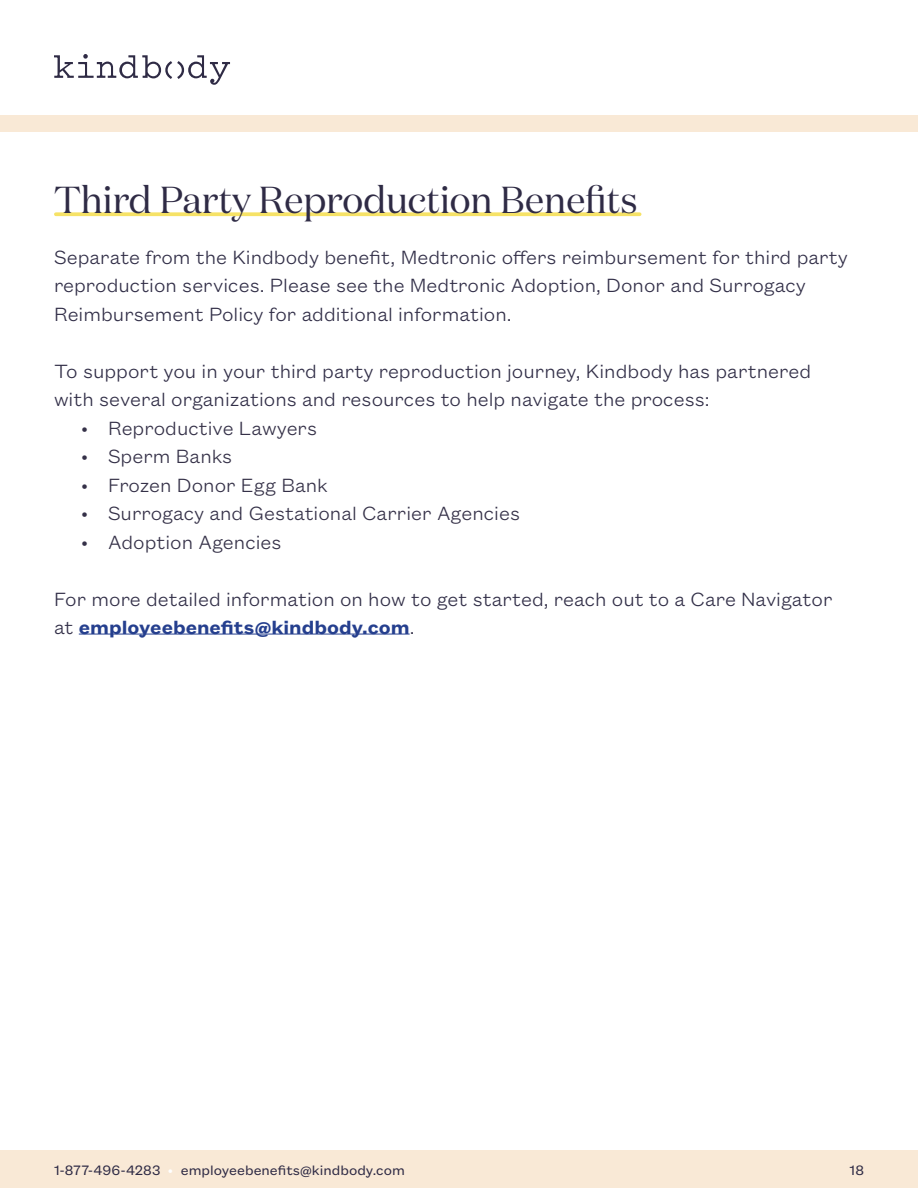
<style>
.page{position:relative;width:918px;height:1188px;background:#fff}
.page>*{position:absolute;margin:0;border:0;box-sizing:border-box;transform-origin:0 0}
.t1{font:37.5px "Domaine Display";color:#2f2b45}
.t2{font:300 21px/28.5px "Founders Grotesk Text";color:#322f48}
.t3{font:300 21px "Founders Grotesk Text";color:#353148}
.t4{font:600 21px "Founders Grotesk Text";color:#253f8e}
.t5{font:15px "Founders Grotesk Text";color:#2f2b45}
.s1{font-weight:300;color:#322f48}
.s2{color:#fff}
</style>
<div class="page">
<hr style="left:79px;top:634px;width:331px;height:1px;background:#253f8e">
<div style="left:0;top:1150px;width:918px;height:38px;background:#f9e9d6"></div>
<svg style="left:54px;top:54px;width:176px;height:31px"></svg>
<div style="left:0;top:115px;width:918px;height:16px;background:#f9e9d6"></div>
<svg style="left:56px;top:212px;width:584px;height:4px;background:#f6e474"></svg>
<p class="t1" style="left:54px;top:177px;width:585px">Third Party Reproduction Benefits</p>
<p class="t2" style="left:54px;top:241px;width:796px">Separate from the Kindbody benefit, Medtronic offers reimbursement for third party reproduction services. Please see the Medtronic Adoption, Donor and Surrogacy<br>Reimbursement Policy for additional information.</p>
<p class="t2" style="left:54px;top:355px;width:759px">To support you in your third party reproduction journey, Kindbody has partnered</p>
<p class="t2" style="left:54px;top:384px;width:657px">with several organizations and resources to help navigate the process:</p>
<p class="t3" style="left:81px;top:414px;width:238px">• Reproductive Lawyers</p>
<p class="t3" style="left:81px;top:442px;width:153px">• Sperm Banks</p>
<p class="t3" style="left:81px;top:471px;width:248px">• Frozen Donor Egg Bank</p>
<p class="t3" style="left:81px;top:499px;width:441px">• Surrogacy and Gestational Carrier Agencies</p>
<p class="t3" style="left:81px;top:528px;width:202px">• Adoption Agencies</p>
<p class="t2" style="left:54px;top:583px;width:780px">For more detailed information on how to get started, reach out to a Care Navigator</p>
<p class="t4" style="left:54px;top:613px;width:362px"><span class="s1">at</span> employeebenefits@kindbody.com<span class="s1">.</span></p>
<p class="t5" style="left:54px;top:1160px;width:352px">1-877-496-4283 <span class="s2">•</span> employeebenefits@kindbody.com</p>
<p class="t5" style="left:850px;top:1160px;width:16px">18</p>
</div>
